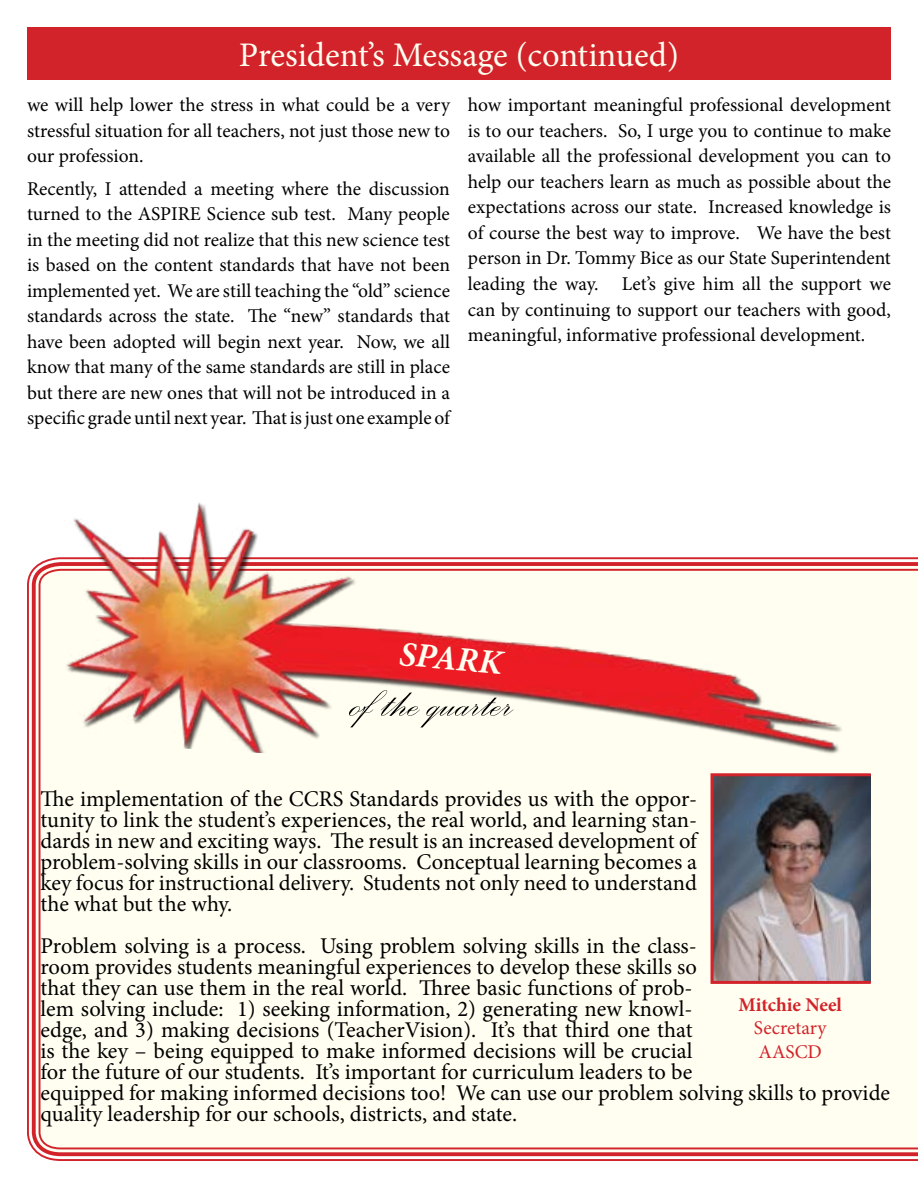
<style>
.page{position:relative;width:918px;height:1188px;background:#fff}
.page>*{position:absolute;margin:0;border:0;box-sizing:border-box;transform-origin:0 0}
.t1{font:54px "Palace Script";color:#000}
.t2{font:34.5px "Minion Pro";color:#fffef0}
.t3{font:italic 700 34.5px "Minion Pro";color:#fffef0}
.t4{font:22.5px/21px "Minion Pro";color:#000;text-align:justify}
.t5{font:19.5px/25.5px "Minion Pro";letter-spacing:-.005em;color:#000;text-align:justify}
.t6{font:19.5px/23.4px "Minion Pro";color:#d2232a}
.t7{font:700 19.5px "Minion Pro";color:#d2232a}
</style>
<div class="page">
<div style="left:38px;top:568px;width:880px;height:582px;background:#fffef0"></div>
<div style="left:27px;top:27px;width:864px;height:52px;background:#d2232a"></div>
<img style="left:27px;top:503px;width:845px;height:284px">
<img style="left:715px;top:777px;width:153px;height:203px">
<div style="left:711px;top:773px;width:161px;height:211px;border:3px solid #d2232a"></div>
<h2 class="t2" style="left:239px;top:32px;width:442px">President’s Message (continued)</h2>
<p class="t5" style="left:27px;top:92px;width:424px">we will help lower the stress in what could be a very stressful situation for all teachers, not just those new to our profession.</p>
<p class="t5" style="left:27px;top:176px;width:425px">Recently, I attended a meeting where the discussion turned to the ASPIRE Science sub test. Many people in the meeting did not realize that this new science test is based on the content standards that have not been implemented yet. We are still teaching the “old” science standards across the state. The “new” standards that have been adopted will begin next year. Now, we all know that many of the same standards are still in place but there are new ones that will not be introduced in a specific grade until next year. That is just one example of</p>
<p class="t5" style="left:468px;top:93px;width:425px">how important meaningful professional development is to our teachers. So, I urge you to continue to make available all the professional development you can to help our teachers learn as much as possible about the expectations across our state. Increased knowledge is of course the best way to improve. We have the best person in Dr. Tommy Bice as our State Superintendent leading the way. Let’s give him all the support we can by continuing to support our teachers with good, meaningful, informative professional development.</p>
<h2 class="t3" style="left:402px;top:629px;width:104px;rotate:5deg">SPARK</h2>
<h1 class="t1" style="left:351px;top:667px;width:164px">of the quarter</h1>
<p class="t4" style="left:40px;top:789px;width:658px">The implementation of the CCRS Standards provides us with the oppor&shy;tunity to link the student’s experiences, the real world, and learning stan&shy;dards in new and exciting ways. The result is an increased development of problem-solving skills in our classrooms. Conceptual learning becomes a key focus for instructional delivery. Students not only need to understand the what but the why.</p>
<p class="t4" style="left:40px;top:936px;width:851px;text-align:left">Problem solving is a process. Using problem solving skills in the class-<br>room provides students meaningful experiences to develop these skills so<br>that they can use them in the real world. Three basic functions of prob-<br>lem solving include: 1) seeking information, 2) generating new knowl-<br>edge, and 3) making decisions (TeacherVision). It’s that third one that<br>is the key – being equipped to make informed decisions will be crucial<br>for the future of our students. It’s important for curriculum leaders to be<br>equipped for making informed decisions too! We can use our problem solving skills to provide quality leadership for our schools, districts, and state.</p>
<p class="t7" style="left:738px;top:991px;width:105px">Mitchie Neel</p>
<p class="t6" style="left:754px;top:1016px;width:74px">Secretary<br>AASCD</p>
</div>
